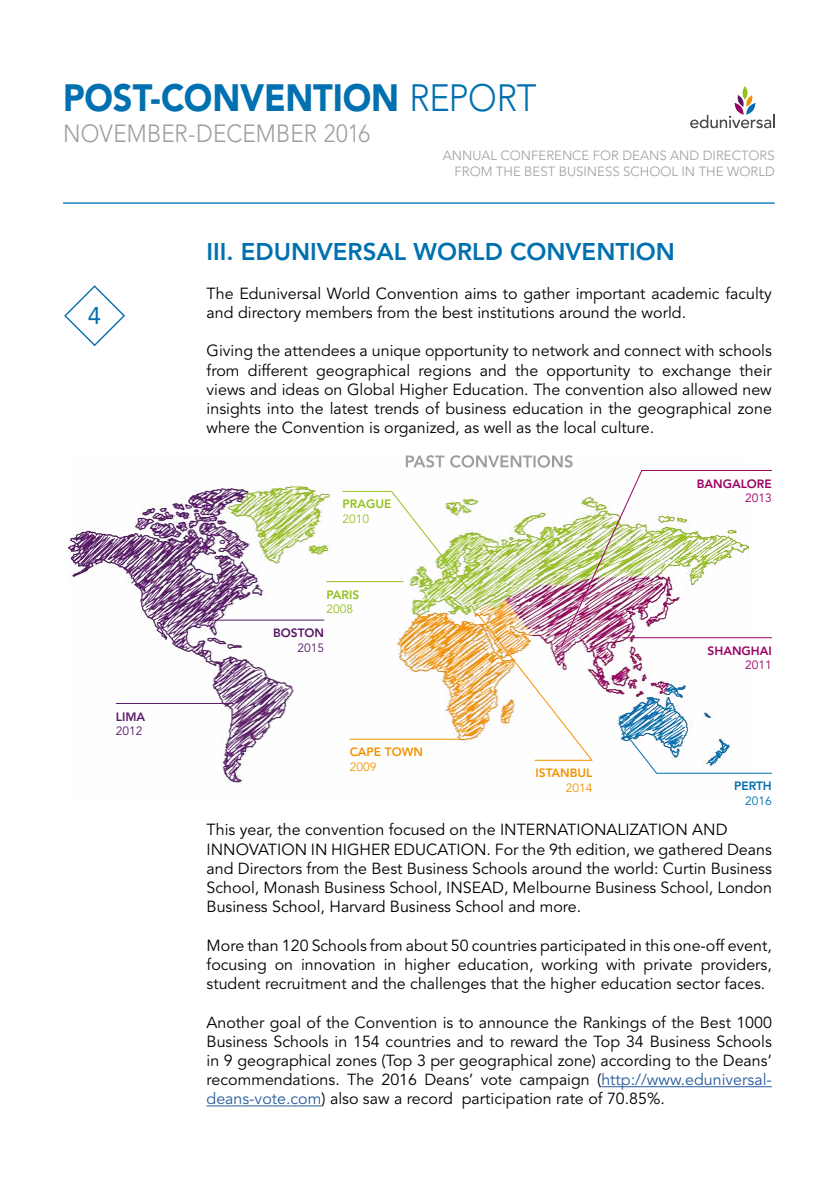
<style>
.page{position:relative;width:840px;height:1191px;background:#fff}
.page>*{position:absolute;margin:0;border:0;box-sizing:border-box;transform-origin:0 0}
.t1{font:900 37.8px "Avenir";letter-spacing:-.005em;color:#0070b0;scale:.91 1}
.t2{font:300 24.6px "Avenir";letter-spacing:.005em;color:#9d9d9c;scale:.91 1}
.t3{font:800 24px "Avenir";color:#0070b0}
.t4{font:24px "Avenir";color:#0070b0}
.t5{font:16px/19.2px "Avenir";color:#000;text-align:justify}
.t6{font:300 13.2px/15.8px "Avenir LT Std";color:#9d9d9c;text-align:right}
.t7{font:800 12px "Avenir";color:#9a0262}
.t8{font:800 12px "Avenir";color:#f39200}
.t9{font:800 12px "Avenir";color:#95c11f}
.t10{font:800 12px "Avenir";color:#581866}
.t11{font:12px "Avenir";color:#95c11f}
.t12{font:12px "Avenir";color:#581866}
.t13{font:12px "Avenir";color:#f39200}
.t14{font:12px "Avenir";color:#9a0262}
.t15{font:800 12px "Avenir";color:#006eae}
.t16{font:12px "Avenir";color:#006eae}
.s1{font-weight:300}
.s2{color:#275b9b}
</style>
<div class="page">
<hr style="left:63px;top:202px;width:711px;height:2px;background:#0070b0">
<svg style="left:64px;top:285px;width:61px;height:61px"></svg>
<svg style="left:690px;top:95px;width:84px;height:33px"></svg>
<svg style="left:742px;top:86px;width:5px;height:14px"></svg>
<hr style="left:601px;top:1086px;width:170px;height:1px;background:#275b9b">
<hr style="left:206px;top:1105px;width:115px;height:1px;background:#275b9b">
<img style="left:69px;top:469px;width:679px;height:314px">
<hr style="left:326px;top:581px;width:77px;height:1px;background:#95c11f">
<hr style="left:342px;top:491px;width:49px;height:1px;background:#95c11f">
<hr style="left:206px;top:619px;width:118px;height:1px;background:#581866">
<hr style="left:116px;top:703px;width:117px;height:1px;background:#581866">
<hr style="left:349px;top:738px;width:112px;height:1px;background:#f39200">
<hr style="left:621px;top:637px;width:150px;height:1px;background:#9a0262">
<hr style="left:641px;top:470px;width:130px;height:1px;background:#9a0262">
<hr style="left:655px;top:772px;width:116px;height:1px;background:#006eae">
<img style="left:390px;top:455px;width:267px;height:319px">
<h1 class="t1" style="left:63px;top:75px;width:521px">POST-CONVENTION <span class="s1">REPORT</span></h1>
<h2 class="t2" style="left:63px;top:119px;width:339px">NOVEMBER-DECEMBER 2016</h2>
<h3 class="t4" style="left:88px;top:302px;width:15px">4</h3>
<p class="t10" style="left:116px;top:709px;width:31px">LIMA</p>
<p class="t12" style="left:116px;top:724px;width:28px">2012</p>
<p class="t6" style="left:442px;top:147px;width:333px">ANNUAL CONFERENCE FOR DEANS AND DIRECTORS<br>FROM THE BEST BUSINESS SCHOOL IN THE WORLD</p>
<h3 class="t3" style="left:206px;top:238px;width:469px">III. EDUNIVERSAL WORLD CONVENTION</h3>
<p class="t5" style="left:206px;top:284px;width:566px">The Eduniversal World Convention aims to gather important academic faculty and directory members from the best institutions around the world.</p>
<p class="t5" style="left:206px;top:342px;width:566px">Giving the attendees a unique opportunity to network and connect with schools from different geographical regions and the opportunity to exchange their views and ideas on Global Higher Education. The convention also allowed new insights into the latest trends of business education in the geographical zone where the Convention is organized, as well as the local culture.</p>
<p class="t9" style="left:342px;top:497px;width:50px">PRAGUE</p>
<p class="t11" style="left:342px;top:512px;width:28px">2010</p>
<p class="t9" style="left:326px;top:587px;width:34px">PARIS</p>
<p class="t11" style="left:326px;top:602px;width:28px">2008</p>
<p class="t10" style="left:273px;top:626px;width:53px">BOSTON</p>
<p class="t12" style="left:297px;top:640px;width:28px">2015</p>
<p class="t8" style="left:349px;top:745px;width:75px">CAPE TOWN</p>
<p class="t13" style="left:349px;top:759px;width:28px">2009</p>
<p class="t8" style="left:535px;top:766px;width:58px">ISTANBUL</p>
<p class="t13" style="left:565px;top:780px;width:28px">2014</p>
<p class="t7" style="left:696px;top:476px;width:77px">BANGALORE</p>
<p class="t14" style="left:744px;top:491px;width:28px">2013</p>
<p class="t7" style="left:707px;top:643px;width:66px">SHANGHAI</p>
<p class="t14" style="left:744px;top:658px;width:28px">2011</p>
<p class="t15" style="left:733px;top:779px;width:39px">PERTH</p>
<p class="t16" style="left:744px;top:793px;width:28px">2016</p>
<p class="t5" style="left:206px;top:820px;width:566px;text-align:left">This year, the convention focused on the INTERNATIONALIZATION AND INNOVATION IN HIGHER EDUCATION. For the 9th edition, we gathered Deans and Directors from the Best Business Schools around the world: Curtin Business School, Monash Business School, INSEAD, Melbourne Business School, London Business School, Harvard Business School and more.</p>
<p class="t5" style="left:206px;top:936px;width:566px">More than 120 Schools from about 50 countries participated in this one-off event, focusing on innovation in higher education, working with private providers, student recruitment and the challenges that the higher education sector faces.</p>
<p class="t5" style="left:206px;top:1012px;width:566px">Another goal of the Convention is to announce the Rankings of the Best 1000<br>Business Schools in 154 countries and to reward the Top 34 Business Schools in 9 geographical zones (Top 3 per geographical zone) according to the Deans’ recommendations. The 2016 Deans’ vote campaign (<span class="s2">http://www.eduniversal&shy;deans-vote.com</span>) also saw a record participation rate of 70.85%.</p>
</div>
